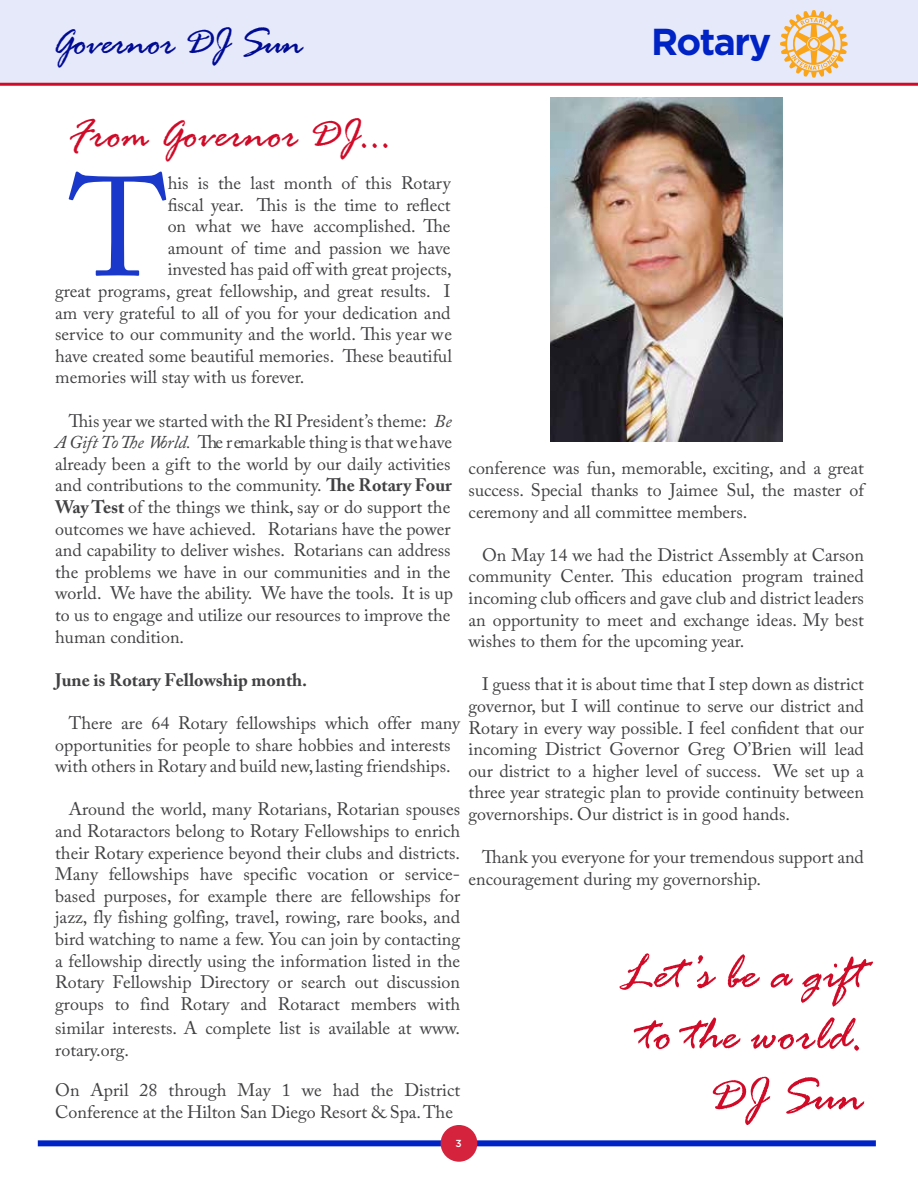
<style>
.page{position:relative;width:918px;height:1188px;background:#fff}
.page>*{position:absolute;margin:0;border:0;box-sizing:border-box;transform-origin:0 0}
.t1{font:139.5px "Adobe Caslon Pro";color:#1a39cb}
.t2{font:italic 51px/61.2px "Rage";color:#d00a27;text-align:right}
.t3{font:italic 43.5px "Rage";color:#d00a27}
.t4{font:italic 40.5px "Rage";letter-spacing:-.02em;color:#000b94}
.t5{font:700 37.5px "Gotham";letter-spacing:-.04em;color:#0023c5}
.t6{font:18px/21.6px "Adobe Caslon Pro";color:#414042}
.t7{font:700 18px "Adobe Caslon Pro";color:#414042}
.t8{font:500 10.2px "Gotham";color:#fff}
.s1{font-style:italic}
.s2{font-weight:700}
</style>
<div class="page">
<div style="left:38px;top:1140px;width:838px;height:6px;background:#0023c5"></div>
<div style="left:0;top:0;width:918px;height:86px;background:#e6e9f9"></div>
<div style="left:441px;top:1125px;width:36px;height:37px;background:#d5223d;border-radius:50%"></div>
<svg style="left:780px;top:10px;width:68px;height:68px;background:#edcea2"></svg>
<img style="left:550px;top:97px;width:232px;height:344px">
<h3 class="t4" style="left:52px;top:21px;width:253px">Governor DJ Sun</h3>
<h3 class="t5" style="left:651px;top:17px;width:122px">Rotary</h3>
<h3 class="t3" style="left:69px;top:111px;width:324px">From Governor DJ…</h3>
<h1 class="t1" style="left:70px;top:146px;width:99px">T</h1>
<p class="t6" style="left:168px;top:172px;width:284px">his is the last month of this Rotary</p>
<p class="t6" style="left:168px;top:194px;width:284px">fiscal year. This is the time to reflect</p>
<p class="t6" style="left:168px;top:215px;width:284px">on what we have accomplished. The</p>
<p class="t6" style="left:168px;top:237px;width:284px">amount of time and passion we have</p>
<p class="t6" style="left:168px;top:258px;width:286px">invested has paid off with great projects,</p>
<p class="t6" style="left:55px;top:280px;width:397px">great programs, great fellowship, and great results. I</p>
<p class="t6" style="left:55px;top:302px;width:397px">am very grateful to all of you for your dedication and</p>
<p class="t6" style="left:55px;top:323px;width:398px">service to our community and the world. This year we</p>
<p class="t6" style="left:55px;top:345px;width:398px">have created some beautiful memories. These beautiful</p>
<p class="t6" style="left:55px;top:366px;width:251px">memories will stay with us forever.</p>
<p class="t6" style="left:55px;top:410px;width:399px;text-indent:14px">This year we started with the RI President’s theme: <span class="s1">Be A Gift To The World.</span> The remarkable thing is that we have already been a gift to the world by our daily activities and contributions to the community. <span class="s2">The Rotary Four Way Test</span> of the things we think, say or do support the outcomes we have achieved. Rotarians have the power and capability to deliver wishes. Rotarians can address the problems we have in our communities and in the world. We have the ability. We have the tools. It is up to us to engage and utilize our resources to improve the human condition.</p>
<p class="t7" style="left:55px;top:669px;width:254px">June is Rotary Fellowship month.</p>
<p class="t6" style="left:55px;top:712px;width:406px;text-indent:14px">There are 64 Rotary fellowships which offer many opportunities for people to share hobbies and interests with others in Rotary and build new, lasting friendships.</p>
<p class="t6" style="left:55px;top:798px;width:406px;text-align:justify;text-indent:14px">Around the world, many Rotarians, Rotarian spouses and Rotaractors belong to Rotary Fellowships to enrich their Rotary experience beyond their clubs and districts.<br>Many fellowships have specific vocation or service&shy;based purposes, for example there are fellowships for jazz, fly fishing golfing, travel, rowing, rare books, and bird watching to name a few. You can join by contacting a fellowship directly using the information listed in the Rotary Fellowship Directory or search out discussion groups to find Rotary and Rotaract members with</p>
<p class="t6" style="left:55px;top:1017px;width:406px">similar interests. A complete list is available at www. rotary.org.</p>
<p class="t6" style="left:55px;top:1079px;width:406px">On April 28 through May 1 we had the District<br>Conference at the Hilton San Diego Resort &amp; Spa. The</p>
<p class="t6" style="left:469px;top:457px;width:397px;text-align:justify">conference was fun, memorable, exciting, and a great success. Special thanks to Jaimee Sul, the master of ceremony and all committee members.</p>
<p class="t6" style="left:469px;top:544px;width:397px;text-align:justify;text-indent:14px">On May 14 we had the District Assembly at Carson community Center. This education program trained incoming club officers and gave club and district leaders an opportunity to meet and exchange ideas. My best wishes to them for the upcoming year.</p>
<p class="t6" style="left:469px;top:673px;width:397px;text-align:justify;text-indent:14px">I guess that it is about time that I step down as district governor, but I will continue to serve our district and Rotary in every way possible. I feel confident that our incoming District Governor Greg O’Brien will lead our district to a higher level of success. We set up a three year strategic plan to provide continuity between governorships. Our district is in good hands.</p>
<p class="t6" style="left:469px;top:846px;width:397px;text-indent:14px">Thank you everyone for your tremendous support and encouragement during my governorship.</p>
<h2 class="t2" style="left:621px;top:948px;width:245px">Let’s be a gift to the world.<br>DJ Sun</h2>
<p class="t8" style="left:455px;top:1137px;width:8px">3</p>
</div>
